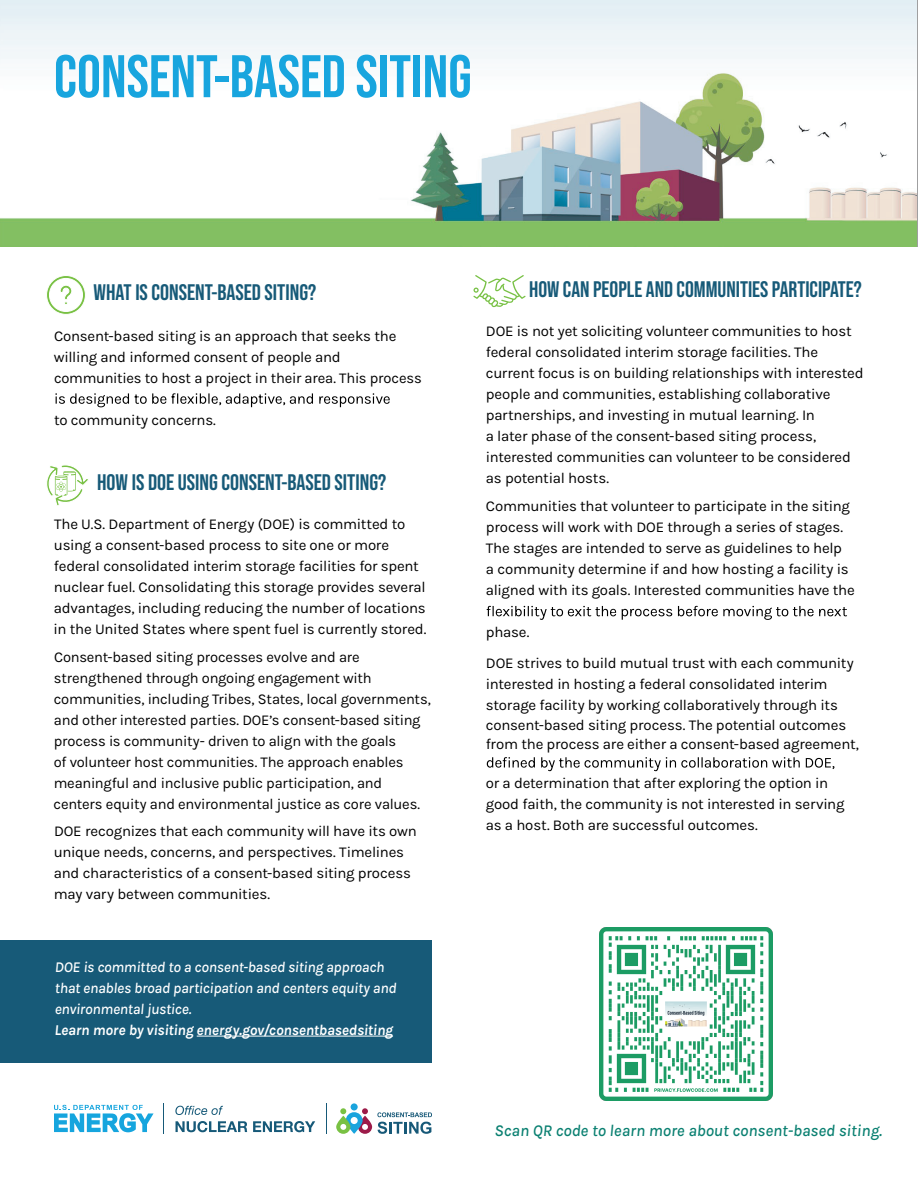
<style>
.page{position:relative;width:918px;height:1188px;background:#fff}
.page>*{position:absolute;margin:0;border:0;box-sizing:border-box;transform-origin:0 0}
.t1{font:700 60px "Bebas Neue Pro";color:#18a5de}
.t2{font:700 22.5px "Bebas Neue Pro";color:#175a78}
.t3{font:italic 500 16.5px "Karla";color:#0a8071}
.t4{font:15px/21px "Karla";letter-spacing:-.015em;color:#000}
.t5{font:italic 500 15px/21px "Karla";letter-spacing:-.015em;color:#fff}
.t6{font:italic 700 15px "Karla";letter-spacing:-.01em;color:#fff}
</style>
<div class="page">
<img style="left:0;top:0;width:917px;height:246px">
<svg style="left:55px;top:393px;width:335px;height:14px"></svg>
<svg style="left:46px;top:275px;width:40px;height:40px"></svg>
<svg style="left:473px;top:275px;width:53px;height:33px"></svg>
<svg style="left:487px;top:606px;width:360px;height:14px"></svg>
<svg style="left:487px;top:757px;width:347px;height:14px"></svg>
<svg style="left:336px;top:1103px;width:96px;height:31px"></svg>
<hr style="left:326px;top:1103px;width:1px;height:31px;background:#165978">
<svg style="left:54px;top:1105px;width:100px;height:27px"></svg>
<hr style="left:163px;top:1103px;width:1px;height:31px;background:#165978">
<svg style="left:175px;top:1106px;width:48px;height:9px"></svg>
<svg style="left:176px;top:1121px;width:71px;height:11px"></svg>
<svg style="left:253px;top:1121px;width:62px;height:11px"></svg>
<div style="left:0;top:940px;width:432px;height:123px;background:#175a78"></div>
<hr style="left:197px;top:1036px;width:196px;height:1px;background:#fff">
<svg style="left:47px;top:465px;width:41px;height:41px"></svg>
<img style="left:600px;top:927px;width:172px;height:173px">
<h1 class="t1" style="left:54px;top:42px;width:419px">CONSENT-BASED SITING</h1>
<h2 class="t2" style="left:94px;top:279px;width:224px">WHAT IS CONSENT-BASED SITING?</h2>
<p class="t4" style="left:54px;top:325px;width:369px">Consent-based siting is an approach that seeks the willing and informed consent of people and communities to host a project in their area. This process</p>
<p class="t4" style="left:54px;top:409px;width:163px">to community concerns.</p>
<h2 class="t2" style="left:97px;top:469px;width:291px">HOW IS DOE USING CONSENT-BASED SITING?</h2>
<p class="t4" style="left:54px;top:513px;width:374px">The U.S. Department of Energy (DOE) is committed to using a consent-based process to site one or more federal consolidated interim storage facilities for spent nuclear fuel. Consolidating this storage provides several advantages, including reducing the number of locations in the United States where spent fuel is currently stored.</p>
<p class="t4" style="left:54px;top:646px;width:379px">Consent-based siting processes evolve and are strengthened through ongoing engagement with communities, including Tribes, States, local governments, and other interested parties. DOE’s consent-based siting process is community- driven to align with the goals<br>of volunteer host communities. The approach enables meaningful and inclusive public participation, and centers equity and environmental justice as core values.</p>
<p class="t4" style="left:54px;top:821px;width:365px">DOE recognizes that each community will have its own unique needs, concerns, and perspectives. Timelines and characteristics of a consent-based siting process may vary between communities.</p>
<p class="t5" style="left:55px;top:956px;width:343px">DOE is committed to a consent-based siting approach that enables broad participation and centers equity and environmental justice.</p>
<p class="t6" style="left:55px;top:1021px;width:340px">Learn more by visiting energy.gov/consentbasedsiting</p>
<h2 class="t2" style="left:529px;top:277px;width:334px">HOW CAN PEOPLE AND COMMUNITIES PARTICIPATE?</h2>
<p class="t4" style="left:486px;top:320px;width:379px">DOE is not yet soliciting volunteer communities to host federal consolidated interim storage facilities. The current focus is on building relationships with interested people and communities, establishing collaborative partnerships, and investing in mutual learning. In<br>a later phase of the consent-based siting process, interested communities can volunteer to be considered as potential hosts.</p>
<p class="t4" style="left:486px;top:495px;width:371px">Communities that volunteer to participate in the siting process will work with DOE through a series of stages.<br>The stages are intended to serve as guidelines to help<br>a community determine if and how hosting a facility is aligned with its goals. Interested communities have the</p>
<p class="t4" style="left:486px;top:616px;width:369px;line-height:31.3px">phase.<br>DOE strives to build mutual trust with each community</p>
<p class="t4" style="left:486px;top:674px;width:354px">interested in hosting a federal consolidated interim storage facility by working collaboratively through its</p>
<p class="t4" style="left:486px;top:715px;width:375px;line-height:19.5px">consent-based siting process. The potential outcomes from the process are either a consent-based agreement,</p>
<p class="t4" style="left:486px;top:773px;width:360px">or a determination that after exploring the option in good faith, the community is not interested in serving as a host. Both are successful outcomes.</p>
<p class="t3" style="left:495px;top:1120px;width:389px">Scan QR code to learn more about consent-based siting.</p>
</div>
